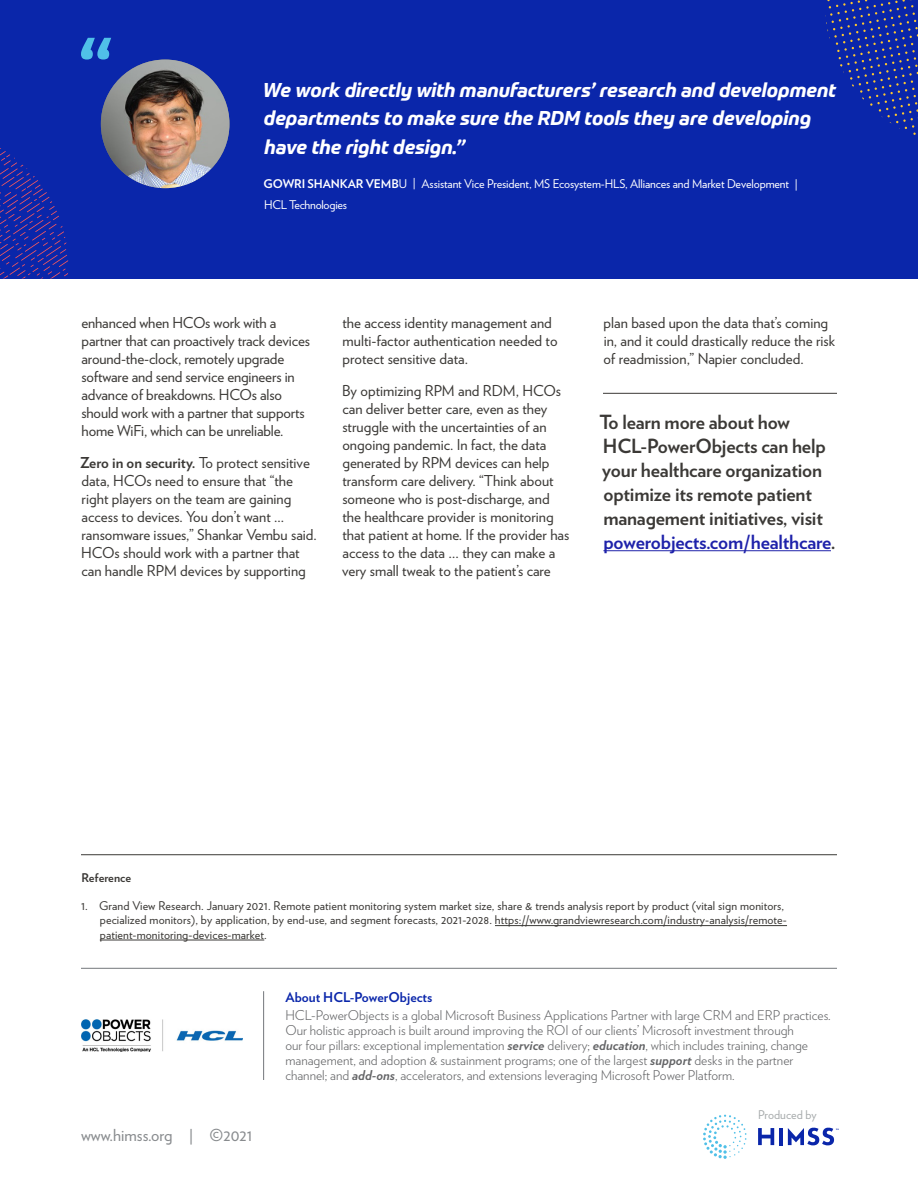
<style>
.page{position:relative;width:918px;height:1188px;background:#fff}
.page>*{position:absolute;margin:0;border:0;box-sizing:border-box;transform-origin:0 0}
.t1{font:700 19.5px/24px "Verlag";letter-spacing:-.01em;color:#3b3936}
.t2{font:italic 700 19.5px/28.5px "Prometo";color:#fff}
.t3{font:16.5px "Verlag";color:#888b8e}
.t4{font:15px/18px "Verlag";color:#3b3936}
.t5{font:300 13.5px/15px "Verlag";color:#636466}
.t6{font:700 13.5px "Verlag";color:#0a26aa}
.t7{font:12px/14.4px "Verlag";letter-spacing:.01em;color:#3b3936}
.t8{font:12px/21px "Verlag";letter-spacing:-.01em;color:#fff}
.t9{font:12px "Verlag";color:#a8acad}
.t10{font:700 12px "Verlag";color:#3b3936}
.s1{font-weight:700}
.s2{color:#1e22aa}
.s3{font-weight:700;font-style:italic}
</style>
<div class="page">
<svg style="left:758px;top:1128px;width:16px;height:17px"></svg>
<hr style="left:779px;top:1128px;width:4px;height:17px;background:#0a26aa">
<svg style="left:703px;top:1115px;width:43px;height:44px"></svg>
<svg style="left:788px;top:1128px;width:51px;height:17px"></svg>
<hr style="left:603px;top:393px;width:234px;height:1px;background:#3b3936">
<hr style="left:603px;top:550px;width:228px;height:1px;background:#1e22aa">
<div style="left:0;top:0;width:918px;height:278px;background:#0a26aa"></div>
<img style="left:81px;top:1019px;width:162px;height:33px">
<hr style="left:263px;top:991px;width:1px;height:89px;background:#74777b">
<hr style="left:81px;top:968px;width:756px;height:1px;background:#74777b">
<hr style="left:81px;top:854px;width:756px;height:1px;background:#3b3936">
<hr style="left:495px;top:925px;width:292px;height:1px;background:#3b3936">
<hr style="left:100px;top:940px;width:164px;height:1px;background:#3b3936">
<svg style="left:825px;top:0;width:93px;height:135px"></svg>
<svg style="left:0;top:148px;width:68px;height:130px"></svg>
<img style="left:101px;top:60px;width:129px;height:128px;border-radius:64px">
<svg style="left:81px;top:38px;width:30px;height:22px"></svg>
<h1 class="t2" style="left:263px;top:76px;width:575px">We work directly with manufacturers’ research and development departments to make sure the RDM tools they are developing have the right design.”</h1>
<p class="t8" style="left:264px;top:173px;width:536px"><span class="s1">GOWRI SHANKAR VEMB</span>U | Assistant Vice President, MS Ecosystem-HLS, Alliances and Market Development |<br>HCL Technologies</p>
<p class="t4" style="left:81px;top:313px;width:230px">enhanced when HCOs work with a partner that can proactively track devices around-the-clock, remotely upgrade software and send service engineers in advance of breakdowns. HCOs also should work with a partner that supports home WiFi, which can be unreliable.</p>
<p class="t4" style="left:80px;top:453px;width:238px"><span class="s1">Zero in on security.</span> To protect sensitive data, HCOs need to ensure that “the right players on the team are gaining access to devices. You don’t want ... ransomware issues,” Shankar Vembu said.<br>HCOs should work with a partner that can handle RPM devices by supporting</p>
<p class="t4" style="left:342px;top:313px;width:217px">the access identity management and multi-factor authentication needed to protect sensitive data.</p>
<p class="t4" style="left:342px;top:381px;width:229px">By optimizing RPM and RDM, HCOs can deliver better care, even as they struggle with the uncertainties of an ongoing pandemic. In fact, the data generated by RPM devices can help transform care delivery. “Think about someone who is post-discharge, and the healthcare provider is monitoring that patient at home. If the provider has access to the data … they can make a very small tweak to the patient’s care</p>
<p class="t4" style="left:603px;top:313px;width:233px">plan based upon the data that’s coming in, and it could drastically reduce the risk of readmission,” Napier concluded.</p>
<h1 class="t1" style="left:600px;top:409px;width:238px">To learn more about how<br>HCL-PowerObjects can help your healthcare organization optimize its remote patient management initiatives, visit <span class="s2">powerobjects.com/healthcare</span>.</h1>
<p class="t10" style="left:82px;top:868px;width:51px">Reference</p>
<p class="t7" style="left:100px;top:898px;width:689px;text-indent:-19px">1. Grand View Research. January 2021. Remote patient monitoring system market size, share &amp; trends analysis report by product (vital sign monitors, pecialized monitors), by application, by end-use, and segment forecasts, 2021-2028. https://www.grandviewresearch.com/industry-analysis/remote&shy;patient-monitoring-devices-market.</p>
<p class="t6" style="left:285px;top:987px;width:148px">About HCL-PowerObjects</p>
<p class="t5" style="left:285px;top:1007px;width:547px">HCL-PowerObjects is a global Microsoft Business Applications Partner with large CRM and ERP practices.<br>Our holistic approach is built around improving the ROI of our clients’ Microsoft investment through<br>our four pillars: exceptional implementation <span class="s3">service</span> delivery; <span class="s3">education</span>, which includes training, change management, and adoption &amp; sustainment programs; one of the largest <span class="s3">support</span> desks in the partner channel; and <span class="s3">add-ons</span>, accelerators, and extensions leveraging Microsoft Power Platform.</p>
<p class="t3" style="left:81px;top:1122px;width:173px">www.himss.org | ©2021</p>
<p class="t9" style="left:758px;top:1105px;width:60px">Produced by</p>
</div>
